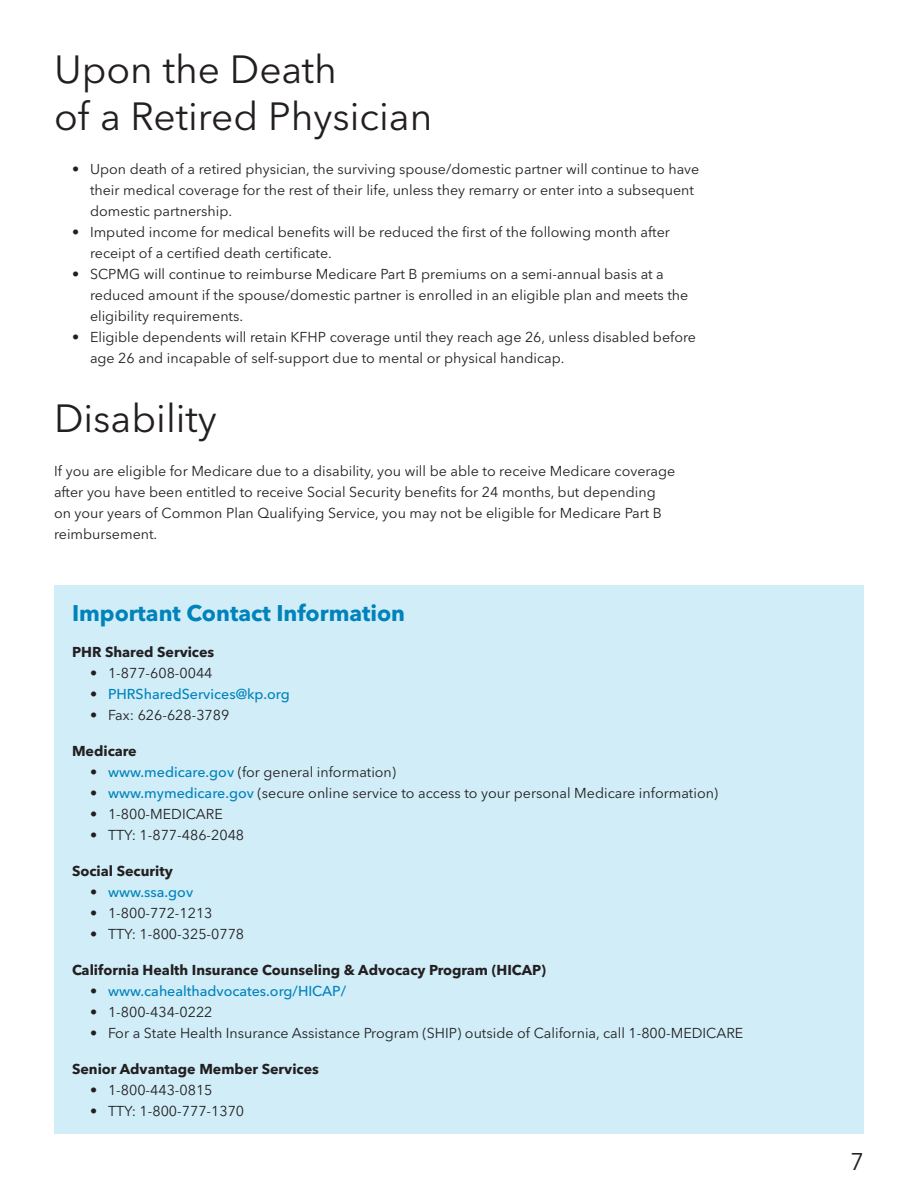
<style>
.page{position:relative;width:918px;height:1188px;background:#fff}
.page>*{position:absolute;margin:0;border:0;box-sizing:border-box;transform-origin:0 0}
.Title__no_break{font:39px/46.8px "Avenir Next LT Pro";color:#231f20}
.t1{font:24px "Avenir Next LT Pro";color:#231f20}
.Heading_1{font:700 22.5px "Avenir Next LT Pro";color:#0082bb}
.Body_Text__no_indent{font:14.25px/21px "Avenir Next LT Pro";color:#231f20}
.Heading_2{font:700 14.25px "Avenir Next LT Pro";color:#231f20}
.t2{font:500 14.25px "Avenir Next LT Pro";color:#0082bb}
.s1{font-weight:400;color:#231f20}
.s2{font-weight:500;color:#0082bb}
</style>
<div class="page">
<div style="left:54px;top:586px;width:810px;height:548px;background:#d0edf8"></div>
<p class="Title__no_break" style="left:54px;top:46px;width:380px">Upon the Death<br>of a Retired Physician</p>
<p class="Body_Text__no_indent" style="left:90px;top:158px;width:611px;text-indent:-18px">• Upon death of a retired physician, the surviving spouse/domestic partner will continue to have their medical coverage for the rest of their life, unless they remarry or enter into a subsequent domestic partnership.</p>
<p class="Body_Text__no_indent" style="left:90px;top:221px;width:582px;text-indent:-18px">• Imputed income for medical benefits will be reduced the first of the following month after receipt of a certified death certificate.</p>
<p class="Body_Text__no_indent" style="left:90px;top:263px;width:600px;text-indent:-18px">• SCPMG will continue to reimburse Medicare Part B premiums on a semi-annual basis at a reduced amount if the spouse/domestic partner is enrolled in an eligible plan and meets the eligibility requirements.</p>
<p class="Body_Text__no_indent" style="left:90px;top:326px;width:608px;text-indent:-18px">• Eligible dependents will retain KFHP coverage until they reach age 26, unless disabled before age 26 and incapable of self-support due to mental or physical handicap.</p>
<p class="Title__no_break" style="left:54px;top:395px;width:164px">Disability</p>
<p class="Body_Text__no_indent" style="left:54px;top:460px;width:623px">If you are eligible for Medicare due to a disability, you will be able to receive Medicare coverage after you have been entitled to receive Social Security benefits for 24 months, but depending on your years of Common Plan Qualifying Service, you may not be eligible for Medicare Part B reimbursement.</p>
<p class="Heading_1" style="left:72px;top:599px;width:335px">Important Contact Information</p>
<p class="Heading_2" style="left:72px;top:643px;width:144px">PHR Shared Services</p>
<p class="Body_Text__no_indent" style="left:90px;top:662px;width:124px">• 1-877-608-0044</p>
<p class="t2" style="left:90px;top:685px;width:201px"><span class="s1">•</span> PHRSharedServices@kp.org</p>
<p class="Body_Text__no_indent" style="left:90px;top:704px;width:141px">• Fax: 626-628-3789</p>
<p class="Heading_2" style="left:72px;top:742px;width:66px">Medicare</p>
<p class="Body_Text__no_indent" style="left:90px;top:761px;width:308px">• <span class="s2">www.medicare.gov</span> (for general information)</p>
<p class="Body_Text__no_indent" style="left:90px;top:782px;width:630px">• <span class="s2">www.mymedicare.gov</span> (secure online service to access to your personal Medicare information)</p>
<p class="Body_Text__no_indent" style="left:90px;top:803px;width:134px">• 1-800-MEDICARE</p>
<p class="Body_Text__no_indent" style="left:90px;top:824px;width:156px">• TTY: 1-877-486-2048</p>
<p class="Heading_2" style="left:72px;top:862px;width:102px">Social Security</p>
<p class="t2" style="left:90px;top:883px;width:105px"><span class="s1">•</span> www.ssa.gov</p>
<p class="Body_Text__no_indent" style="left:90px;top:902px;width:124px">• 1-800-772-1213</p>
<p class="Body_Text__no_indent" style="left:90px;top:923px;width:156px">• TTY: 1-800-325-0778</p>
<p class="Heading_2" style="left:72px;top:961px;width:476px">California Health Insurance Counseling &amp; Advocacy Program (HICAP)</p>
<p class="t2" style="left:90px;top:982px;width:258px"><span class="s1">•</span> www.cahealthadvocates.org/HICAP/</p>
<p class="Body_Text__no_indent" style="left:90px;top:1001px;width:124px">• 1-800-434-0222</p>
<p class="Body_Text__no_indent" style="left:90px;top:1022px;width:655px">• For a State Health Insurance Assistance Program (SHIP) outside of California, call 1-800-MEDICARE</p>
<p class="Heading_2" style="left:72px;top:1060px;width:248px">Senior Advantage Member Services</p>
<p class="Body_Text__no_indent" style="left:90px;top:1079px;width:124px">• 1-800-443-0815</p>
<p class="Body_Text__no_indent" style="left:90px;top:1100px;width:156px">• TTY: 1-800-777-1370</p>
<h2 class="t1" style="left:850px;top:1147px;width:15px">7</h2>
</div>
